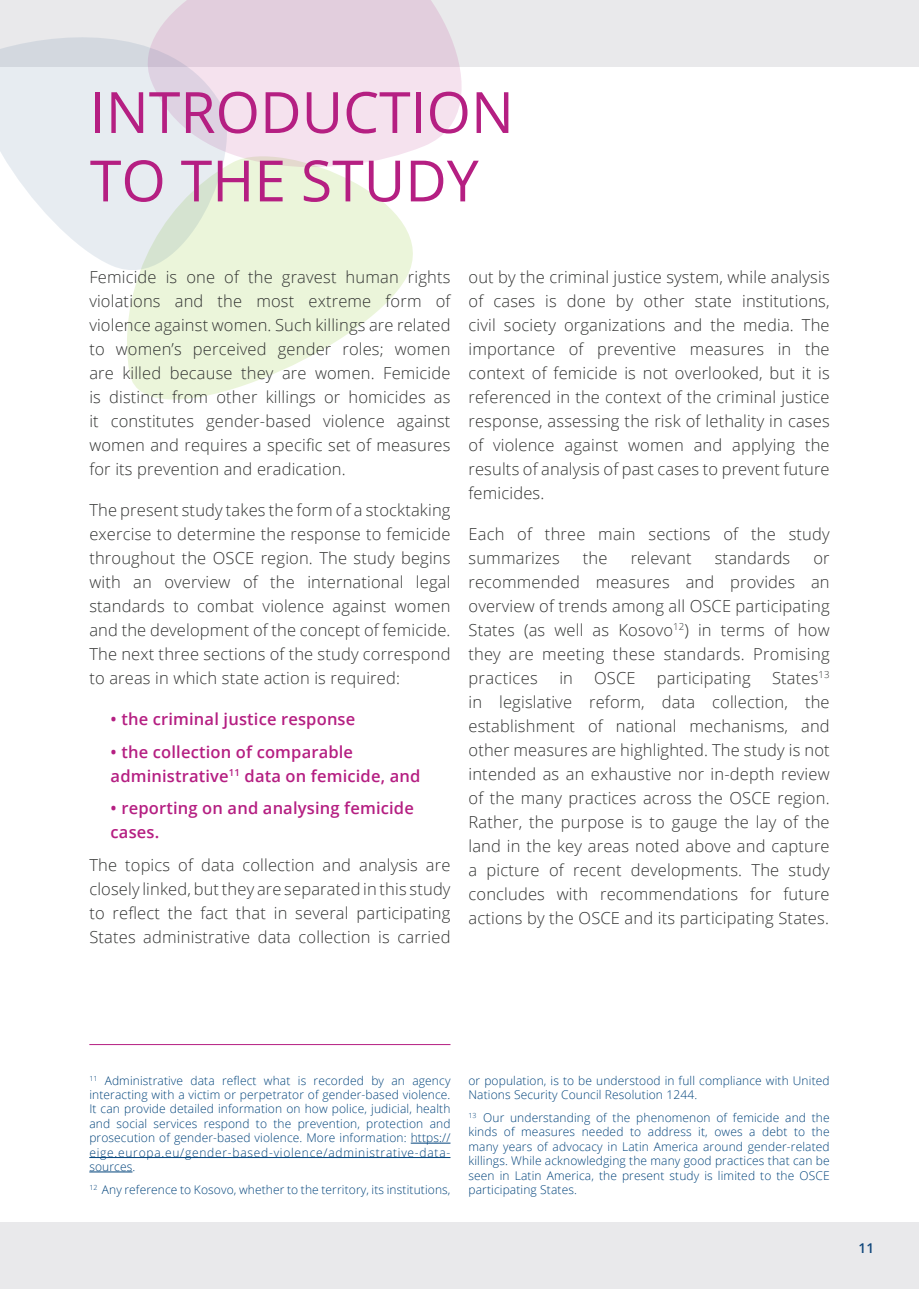
<style>
.page{position:relative;width:919px;height:1289px;background:#fff}
.page>*{position:absolute;margin:0;border:0;box-sizing:border-box;transform-origin:0 0}
.t1{font:57px/68.4px "Open Sans";color:#b51f82}
.t2{font:300 16.5px/24px "Open Sans";letter-spacing:.01em;color:#323332;text-align:justify}
.t3{font:600 16.5px/24px "Open Sans";letter-spacing:.01em;color:#b51f82}
.t4{font:600 13.5px "Open Sans";color:#0f457a}
.t5{font:300 12px/14.4px "Open Sans";letter-spacing:.01em;color:#00437b;text-align:justify}
</style>
<div class="page">
<div style="left:0;top:1222px;width:918px;height:66px;background:#e9e9eb"></div>
<div style="left:0;top:0;width:918px;height:67px;background:#e9e9eb"></div>
<svg style="left:127px;top:169px;width:286px;height:231px;fill:#ebf5da"></svg>
<svg style="left:160px;top:0;width:302px;height:169px;background:#eddce7"></svg>
<svg style="left:0;top:28px;width:247px;height:269px;fill:#e7ecf1"></svg>
<hr style="left:410px;top:1142px;width:40px;height:1px;background:#00437b">
<hr style="left:89px;top:1157px;width:361px;height:1px;background:#00437b">
<hr style="left:89px;top:1171px;width:43px;height:1px;background:#00437b">
<hr style="left:89px;top:1044px;width:361px;height:1px;background:#b51f82">
<p class="t1" style="left:90px;top:77px;width:425px">INTRODUCTION<br>TO THE STUDY</p>
<p class="t2" style="left:89px;top:264px;width:362px">Femicide is one of the gravest human rights violations and the most extreme form of violence against women. Such killings are related to women’s perceived gender roles; women are killed because they are women. Femicide is distinct from other killings or homicides as it constitutes gender-based violence against women and requires a specific set of measures for its prevention and eradication.</p>
<p class="t2" style="left:89px;top:497px;width:362px">The present study takes the form of a stocktaking exercise to determine the response to femicide throughout the OSCE region. The study begins with an overview of the international legal standards to combat violence against women and the development of the concept of femicide.<br>The next three sections of the study correspond to areas in which state action is required:</p>
<p class="t3" style="left:111px;top:706px;width:246px">• the criminal justice response</p>
<p class="t3" style="left:111px;top:739px;width:311px">• the collection of comparable administrative<sup>11</sup> data on femicide, and</p>
<p class="t3" style="left:111px;top:795px;width:305px">• reporting on and analysing femicide cases.</p>
<p class="t2" style="left:89px;top:852px;width:363px">The topics of data collection and analysis are closely linked, but they are separated in this study to reflect the fact that in several participating States administrative data collection is carried</p>
<p class="t2" style="left:468px;top:264px;width:363px">out by the criminal justice system, while analysis of cases is done by other state institutions, civil society organizations and the media. The importance of preventive measures in the context of femicide is not overlooked, but it is referenced in the context of the criminal justice response, assessing the risk of lethality in cases of violence against women and applying the results of analysis of past cases to prevent future femicides.</p>
<p class="t2" style="left:468px;top:521px;width:362px">Each of three main sections of the study summarizes</p>
<p class="t2" style="left:583px;top:545px;width:26px">the</p>
<p class="t2" style="left:630px;top:545px;width:63px">relevant</p>
<p class="t2" style="left:714px;top:545px;width:77px">standards</p>
<p class="t2" style="left:468px;top:545px;width:362px;text-indent:345px">or recommended measures and provides an overview of trends among all OSCE participating States (as well as Kosovo<sup>12</sup>) in terms of how they are meeting these standards. Promising practices</p>
<p class="t2" style="left:468px;top:665px;width:363px;text-indent:303px">States<sup>13 </sup>in legislative reform, data collection, the establishment of national mechanisms, and other measures are highlighted. The study is not intended as an exhaustive nor in-depth review of the many practices across the OSCE region.<br>Rather, the purpose is to gauge the lay of the land in the key areas noted above and capture a picture of recent developments. The study concludes with recommendations for future actions by the OSCE and its participating States.</p>
<p class="t2" style="left:559px;top:665px;width:15px">in</p>
<p class="t2" style="left:594px;top:665px;width:43px">OSCE</p>
<p class="t2" style="left:656px;top:665px;width:95px">participating</p>
<p class="t5" style="left:89px;top:1072px;width:362px"><sup>11</sup> Administrative data reflect what is recorded by an agency interacting with a victim or perpetrator of gender-based violence.<br>It can provide detailed information on how police, judicial, health and social services respond to the prevention, protection and prosecution of gender-based violence. More information: https:// eige.europa.eu/gender-based-violence/administrative-data&shy;sources.</p>
<p class="t5" style="left:89px;top:1181px;width:362px"><sup>12</sup> Any reference to Kosovo, whether to the territory, its institutions,</p>
<p class="t5" style="left:468px;top:1072px;width:362px">or population, is to be understood in full compliance with United<br>Nations Security Council Resolution 1244.</p>
<p class="t5" style="left:468px;top:1109px;width:363px"><sup>13</sup> Our understanding of the phenomenon of femicide and the kinds of measures needed to address it, owes a debt to the many years of advocacy in Latin America around gender-related killings. While acknowledging the many good practices that can be seen in Latin America, the present study is limited to the OSCE participating States.</p>
<p class="t4" style="left:858px;top:1238px;width:17px">11</p>
</div>
